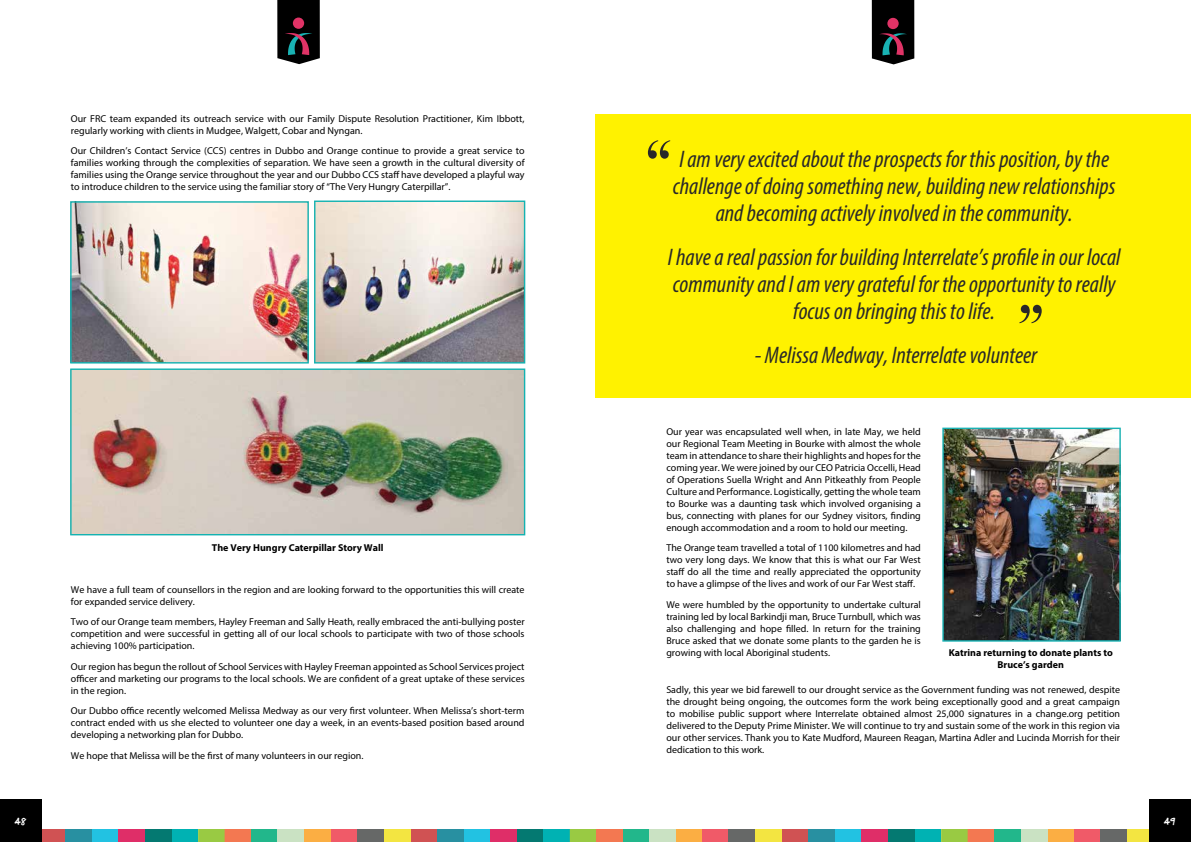
<style>
.page{position:relative;width:1191px;height:842px;background:#fff}
.page>*{position:absolute;margin:0;border:0;box-sizing:border-box;transform-origin:0 0}
.t1{font:72px "Bask Old Face";color:#292829}
.t2{font:italic condensed 24px/27px "Myriad Pro";color:#292829;text-align:center}
.t3{font:700 12px "Felt Tip Roman";color:#fff}
.t4{font:10px/12px "Myriad Pro";color:#000;text-align:justify}
.t5{font:700 10px/12px "Myriad Pro";color:#000;text-align:center}
</style>
<div class="page">
<div style="left:304px;top:829px;width:27px;height:13px;background:#fbae43"></div>
<div style="left:543px;top:829px;width:27px;height:13px;background:#00b2b3"></div>
<div style="left:331px;top:829px;width:26px;height:13px;background:#f05a68"></div>
<div style="left:570px;top:829px;width:26px;height:13px;background:#99ca43"></div>
<div style="left:251px;top:829px;width:27px;height:13px;background:#22b78b"></div>
<div style="left:517px;top:829px;width:26px;height:13px;background:#047971"></div>
<div style="left:463px;top:829px;width:27px;height:13px;background:#22c2e2"></div>
<div style="left:225px;top:829px;width:26px;height:13px;background:#f37851"></div>
<div style="left:410px;top:829px;width:27px;height:13px;background:#d05253"></div>
<div style="left:357px;top:829px;width:27px;height:13px;background:#666867"></div>
<div style="left:384px;top:829px;width:26px;height:13px;background:#f3e541"></div>
<div style="left:437px;top:829px;width:26px;height:13px;background:#2890a1"></div>
<div style="left:490px;top:829px;width:26px;height:13px;background:#df2e68"></div>
<div style="left:278px;top:829px;width:26px;height:13px;background:#cae2c3"></div>
<div style="left:171px;top:829px;width:27px;height:13px;background:#00b2b3"></div>
<div style="left:198px;top:829px;width:27px;height:13px;background:#99ca43"></div>
<div style="left:145px;top:829px;width:26px;height:13px;background:#047971"></div>
<div style="left:92px;top:829px;width:26px;height:13px;background:#22c2e2"></div>
<div style="left:39px;top:829px;width:26px;height:13px;background:#d05253"></div>
<div style="left:65px;top:829px;width:27px;height:13px;background:#2890a1"></div>
<div style="left:118px;top:829px;width:27px;height:13px;background:#df2e68"></div>
<div style="left:1047px;top:829px;width:26px;height:13px;background:#fbae43"></div>
<div style="left:1073px;top:829px;width:27px;height:13px;background:#f05a68"></div>
<div style="left:994px;top:829px;width:26px;height:13px;background:#22b78b"></div>
<div style="left:967px;top:829px;width:27px;height:13px;background:#f37851"></div>
<div style="left:1100px;top:829px;width:27px;height:13px;background:#666867"></div>
<div style="left:1127px;top:829px;width:26px;height:13px;background:#f3e541"></div>
<div style="left:1020px;top:829px;width:27px;height:13px;background:#cae2c3"></div>
<div style="left:675px;top:829px;width:27px;height:13px;background:#fbae43"></div>
<div style="left:914px;top:829px;width:27px;height:13px;background:#00b2b3"></div>
<div style="left:702px;top:829px;width:26px;height:13px;background:#f05a68"></div>
<div style="left:941px;top:829px;width:26px;height:13px;background:#99ca43"></div>
<div style="left:622px;top:829px;width:27px;height:13px;background:#22b78b"></div>
<div style="left:888px;top:829px;width:26px;height:13px;background:#047971"></div>
<div style="left:835px;top:829px;width:26px;height:13px;background:#22c2e2"></div>
<div style="left:596px;top:829px;width:26px;height:13px;background:#f37851"></div>
<div style="left:782px;top:829px;width:26px;height:13px;background:#d05253"></div>
<div style="left:728px;top:829px;width:27px;height:13px;background:#666867"></div>
<div style="left:755px;top:829px;width:26px;height:13px;background:#f3e541"></div>
<div style="left:808px;top:829px;width:27px;height:13px;background:#2890a1"></div>
<div style="left:861px;top:829px;width:27px;height:13px;background:#df2e68"></div>
<div style="left:649px;top:829px;width:26px;height:13px;background:#cae2c3"></div>
<div style="left:0;top:799px;width:42px;height:43px;background:#000"></div>
<div style="left:1149px;top:799px;width:42px;height:43px;background:#000"></div>
<svg style="left:871px;top:0;width:43px;height:64px"></svg>
<svg style="left:277px;top:0;width:43px;height:64px"></svg>
<img style="left:72px;top:203px;width:235px;height:159px">
<div style="left:70px;top:201px;width:239px;height:163px;border:1px solid #14b2b1"></div>
<img style="left:316px;top:203px;width:207px;height:159px">
<div style="left:314px;top:201px;width:211px;height:163px;border:1px solid #14b2b1"></div>
<img style="left:72px;top:370px;width:451px;height:163px">
<div style="left:70px;top:368px;width:455px;height:167px;border:1px solid #14b2b1"></div>
<div style="left:595px;top:114px;width:596px;height:284px;background:#fff200"></div>
<img style="left:944px;top:430px;width:174px;height:210px">
<div style="left:942px;top:428px;width:178px;height:214px;border:1px solid #19b2b3"></div>
<p class="t4" style="left:71px;top:112px;width:455px">Our FRC team expanded its outreach service with our Family Dispute Resolution Practitioner, Kim Ibbott, regularly working with clients in Mudgee, Walgett, Cobar and Nyngan.</p>
<p class="t4" style="left:71px;top:145px;width:455px">Our Children’s Contact Service (CCS) centres in Dubbo and Orange continue to provide a great service to families working through the complexities of separation. We have seen a growth in the cultural diversity of families using the Orange service throughout the year and our Dubbo CCS staff have developed a playful way to introduce children to the service using the familiar story of “The Very Hungry Caterpillar”.</p>
<p class="t5" style="left:212px;top:541px;width:173px">The Very Hungry Caterpillar Story Wall</p>
<p class="t4" style="left:71px;top:583px;width:455px">We have a full team of counsellors in the region and are looking forward to the opportunities this will create for expanded service delivery.</p>
<p class="t4" style="left:71px;top:616px;width:455px">Two of our Orange team members, Hayley Freeman and Sally Heath, really embraced the anti-bullying poster competition and were successful in getting all of our local schools to participate with two of those schools achieving 100% participation.</p>
<p class="t4" style="left:71px;top:660px;width:455px">Our region has begun the rollout of School Services with Hayley Freeman appointed as School Services project officer and marketing our programs to the local schools. We are confident of a great uptake of these services in the region.</p>
<p class="t4" style="left:71px;top:705px;width:455px">Our Dubbo office recently welcomed Melissa Medway as our very first volunteer. When Melissa’s short-term contract ended with us she elected to volunteer one day a week, in an events-based position based around developing a networking plan for Dubbo.</p>
<p class="t4" style="left:71px;top:749px;width:294px">We hope that Melissa will be the first of many volunteers in our region.</p>
<h1 class="t1" style="left:644px;top:126px;width:31px">“</h1>
<h2 class="t2" style="left:673px;top:145px;width:444px">I am very excited about the prospects for this position, by the challenge of doing something new, building new relationships and becoming actively involved in the community.</h2>
<h2 class="t2" style="left:668px;top:243px;width:454px">I have a real passion for building Interrelate’s profile in our local community and I am very grateful for the opportunity to really focus on bringing this to life.</h2>
<h2 class="t2" style="left:754px;top:341px;width:284px">- Melissa Medway, Interrelate volunteer</h2>
<h1 class="t1" style="left:1016px;top:291px;width:31px">”</h1>
<p class="t4" style="left:666px;top:425px;width:256px">Our year was encapsulated well when, in late May, we held our Regional Team Meeting in Bourke with almost the whole team in attendance to share their highlights and hopes for the coming year. We were joined by our CEO Patricia Occelli, Head of Operations Suella Wright and Ann Pitkeathly from People Culture and Performance. Logistically, getting the whole team to Bourke was a daunting task which involved organising a bus, connecting with planes for our Sydney visitors, finding enough accommodation and a room to hold our meeting.</p>
<p class="t4" style="left:666px;top:542px;width:256px">The Orange team travelled a total of 1100 kilometres and had two very long days. We know that this is what our Far West staff do all the time and really appreciated the opportunity to have a glimpse of the lives and work of our Far West staff.</p>
<p class="t4" style="left:666px;top:598px;width:256px">We were humbled by the opportunity to undertake cultural training led by local Barkindji man, Bruce Turnbull, which was also challenging and hope filled. In return for the training Bruce asked that we donate some plants to the garden he is growing with local Aboriginal students.</p>
<p class="t4" style="left:666px;top:684px;width:455px">Sadly, this year we bid farewell to our drought service as the Government funding was not renewed, despite the drought being ongoing, the outcomes form the work being exceptionally good and a great campaign to mobilise public support where Interrelate obtained almost 25,000 signatures in a change.org petition delivered to the Deputy Prime Minister. We will continue to try and sustain some of the work in this region via our other services. Thank you to Kate Mudford, Maureen Reagan, Martina Adler and Lucinda Morrish for their dedication to this work.</p>
<p class="t5" style="left:948px;top:646px;width:166px">Katrina returning to donate plants to<br>Bruce’s garden</p>
<p class="t3" style="left:15px;top:813px;width:13px">48</p>
<p class="t3" style="left:1164px;top:813px;width:13px">49</p>
</div>
